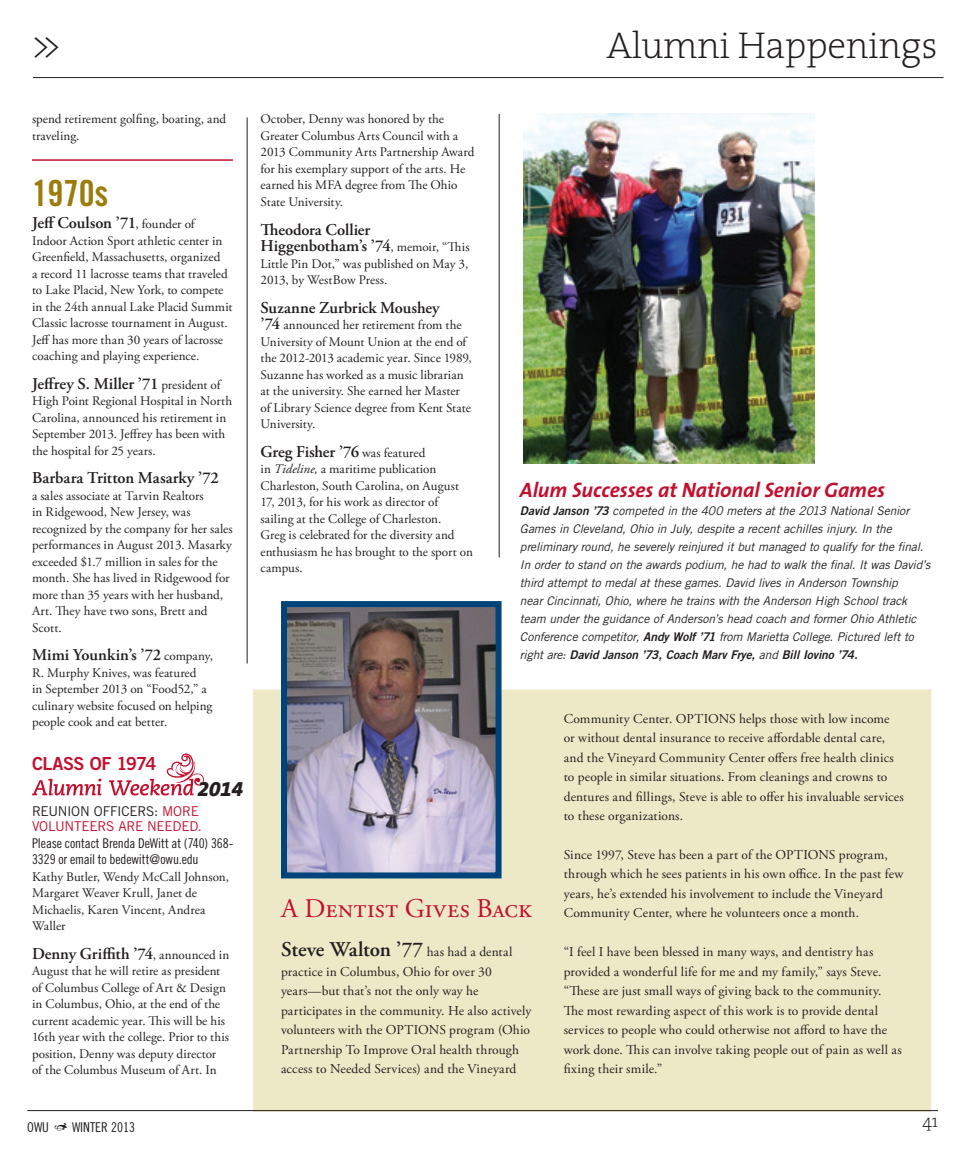
<style>
.page{position:relative;width:972px;height:1161px;background:#fff}
.page>*{position:absolute;margin:0;border:0;box-sizing:border-box;transform-origin:0 0}
.t1{font:200 37.5px "The Serif 2";letter-spacing:-.01em;color:#231f20}
.t2{font:36px "Trade Gothic LT Std Bd Cn 20";letter-spacing:-.01em;color:#9c7c0c}
.t3{font:27px "Adobe Garamond Pro";letter-spacing:.01em;color:#c3102f}
.t4{font:italic 800 21.3px "The Sans B8";color:#231f20}
.t5{font:italic 700 21px "The Sans B7";letter-spacing:-.005em;color:#c3102f}
.t6{font:600 21px "Adobe Garamond Pro";color:#231f20}
.t7{font:18px "Trade Gothic LT Std Bd 2";letter-spacing:-.04em;color:#c3102f}
.t8{font:200 18px "The Serif 2";color:#231f20}
.t9{font:600 16.5px/16.5px "Adobe Garamond Pro";letter-spacing:-.005em;color:#231f20}
.t10{font:13.5px/19.5px "Adobe Garamond Pro";color:#231f20}
.t11{font:13.5px/16.5px "Trade Gothic LT Std Cn 18";letter-spacing:-.005em;color:#231f20}
.t12{font:13.5px/15px "Trade Gothic LT Std";letter-spacing:-.02em;color:#c3102f}
.t13{font:13.2px/16.5px "Adobe Garamond Pro";letter-spacing:-.01em;color:#231f20}
.t14{font:italic 12px/18px "Trade Gothic LT Std";letter-spacing:-.01em;color:#231f20}
.t15{font:12px "Trade Gothic LT Std Bd 2 Obl";letter-spacing:-.005em;color:#231f20}
.s1{font-weight:400;font-size:13.2px}
.s2{color:#231f20}
.s3{font-weight:600;font-size:16.5px}
.s4{font-style:italic}
.s5{font-family:"Trade Gothic LT Std Bd 2 Obl";font-style:normal}
.s6{font-family:"Trade Gothic LT Std";font-style:italic}
.s7{font-weight:400;font-size:13.5px}
</style>
<div class="page">
<div style="left:253px;top:689px;width:678px;height:423px;background:#ede9c6;border:2px solid #f2e8ca"></div>
<hr style="left:33px;top:77px;width:911px;height:1px;background:#231f20">
<hr style="left:247px;top:117px;width:1px;height:546px;background:#231f20">
<svg style="left:32px;top:753px;width:172px;height:43px"></svg>
<hr style="left:499px;top:114px;width:1px;height:443px;background:#231f20">
<hr style="left:27px;top:1110px;width:911px;height:1px;background:#231f20">
<img style="left:524px;top:114px;width:291px;height:349px">
<img style="left:288px;top:608px;width:207px;height:263px">
<div style="left:281px;top:601px;width:221px;height:277px;border:6px solid #00447b"></div>
<hr style="left:32px;top:159px;width:201px;height:2px;background:#c3102f">
<h1 class="t1" style="left:31px;top:14px;width:31px">&gt;&gt;</h1>
<h1 class="t1" style="left:607px;top:14px;width:332px">Alumni Happenings</h1>
<p class="t13" style="left:32px;top:111px;width:196px">spend retirement golfing, boating, and traveling.</p>
<h2 class="t2" style="left:32px;top:171px;width:78px">1970s</h2>
<p class="t9" style="left:32px;top:215px;width:166px">Jeff Coulson ’71<span class="s1">, founder of</span></p>
<p class="t13" style="left:32px;top:233px;width:202px">Indoor Action Sport athletic center in Greenfield, Massachusetts, organized<br>a record 11 lacrosse teams that traveled to Lake Placid, New York, to compete in the 24th annual Lake Placid Summit Classic lacrosse tournament in August.<br>Jeff has more than 30 years of lacrosse coaching and playing experience.</p>
<p class="t9" style="left:32px;top:376px;width:191px">Jeffrey S. Miller ’71 <span class="s1">president of</span></p>
<p class="t13" style="left:32px;top:393px;width:202px">High Point Regional Hospital in North Carolina, announced his retirement in September 2013. Jeffrey has been with the hospital for 25 years.</p>
<p class="t9" style="left:32px;top:470px;width:188px">Barbara Tritton Masarky ’72</p>
<p class="t13" style="left:32px;top:488px;width:202px">a sales associate at Tarvin Realtors<br>in Ridgewood, New Jersey, was recognized by the company for her sales performances in August 2013. Masarky exceeded $1.7 million in sales for the month. She has lived in Ridgewood for more than 35 years with her husband,<br>Art. They have two sons, Brett and<br>Scott.</p>
<p class="t9" style="left:32px;top:647px;width:183px">Mimi Younkin’s ’72 <span class="s1">company,</span></p>
<p class="t13" style="left:32px;top:665px;width:182px">R. Murphy Knives, was featured<br>in September 2013 on “Food52,” a culinary website focused on helping people cook and eat better.</p>
<h3 class="t7" style="left:32px;top:752px;width:126px">CLASS OF 1974</h3>
<h3 class="t4" style="left:197px;top:777px;width:47px">2014</h3>
<p class="t12" style="left:32px;top:804px;width:171px"><span class="s2">REUNION OFFICERS:</span> MORE<br>VOLUNTEERS ARE NEEDED.</p>
<p class="t11" style="left:32px;top:835px;width:203px">Please contact Brenda DeWitt at (740) 368-<br>3329 or email to bedewitt@owu.edu</p>
<p class="t13" style="left:32px;top:869px;width:198px">Kathy Butler, Wendy McCall Johnson,<br>Margaret Weaver Krull, Janet de<br>Michaelis, Karen Vincent, Andrea<br>Waller</p>
<p class="t9" style="left:32px;top:946px;width:199px">Denny Griffith ’74<span class="s1">, announced in</span></p>
<p class="t13" style="left:32px;top:963px;width:199px">August that he will retire as president of Columbus College of Art &amp; Design in Columbus, Ohio, at the end of the current academic year. This will be his 16th year with the college. Prior to this position, Denny was deputy director of the Columbus Museum of Art. In</p>
<p class="t11" style="left:27px;top:1119px;width:23px">OWU</p>
<p class="t11" style="left:72px;top:1119px;width:7px">winter</p>
<p class="t11" style="left:111px;top:1119px;width:25px">2013</p>
<p class="t13" style="left:261px;top:112px;width:215px">October, Denny was honored by the Greater Columbus Arts Council with a 2013 Community Arts Partnership Award for his exemplary support of the arts. He earned his MFA degree from The Ohio State University.</p>
<p class="t9" style="left:261px;top:221px;width:211px">Theodora Collier<br>Higgenbotham’s ’74<span class="s1">, memoir, “This</span></p>
<p class="t13" style="left:261px;top:256px;width:209px">Little Pin Dot,” was published on May 3,<br>2013, by WestBow Press.</p>
<p class="t9" style="left:261px;top:299px;width:181px">Suzanne Zurbrick Moushey</p>
<p class="t13" style="left:261px;top:317px;width:213px"><span class="s3">’74</span> announced her retirement from the University of Mount Union at the end of the 2012-2013 academic year. Since 1989, Suzanne has worked as a music librarian at the university. She earned her Master of Library Science degree from Kent State University.</p>
<p class="t9" style="left:261px;top:443px;width:166px">Greg Fisher ’76 <span class="s1">was featured</span></p>
<p class="t13" style="left:261px;top:461px;width:214px">in <span class="s4">Tideline,</span> a maritime publication Charleston, South Carolina, on August 17, 2013, for his work as director of sailing at the College of Charleston.<br>Greg is celebrated for the diversity and enthusiasm he has brought to the sport on campus.</p>
<h3 class="t5" style="left:520px;top:479px;width:367px">Alum Successes at National Senior Games</h3>
<p class="t14" style="left:520px;top:502px;width:412px"><span class="s5">David Janson ’73</span> competed in the 400 meters at the 2013 National Senior Games in Cleveland, Ohio in July, despite a recent achilles injury. In the preliminary round, he severely reinjured it but managed to qualify for the final.<br>In order to stand on the awards podium, he had to walk the final. It was David’s third attempt to medal at these games. David lives in Anderson Township<br>near Cincinnati, Ohio, where he trains with the Anderson High School track team under the guidance of Anderson’s head coach and former Ohio Athletic Conference competitor, <span class="s5">Andy Wolf ’71</span> from Marietta College. Pictured left to</p>
<p class="t15" style="left:520px;top:647px;width:339px"><span class="s6">right are:</span> David Janson ’73, Coach Marv Frye, <span class="s6">and</span> Bill Iovino ’74.</p>
<h3 class="t3" style="left:281px;top:892px;width:252px">A Dentist Gives Back</h3>
<h3 class="t6" style="left:281px;top:937px;width:233px">Steve Walton ’77 <span class="s7">has had a dental</span></h3>
<p class="t10" style="left:281px;top:962px;width:252px">practice in Columbus, Ohio for over 30 years—but that’s not the only way he participates in the community. He also actively volunteers with the OPTIONS program (Ohio Partnership To Improve Oral health through access to Needed Services) and the Vineyard</p>
<p class="t10" style="left:564px;top:709px;width:342px">Community Center. OPTIONS helps those with low income<br>or without dental insurance to receive affordable dental care, and the Vineyard Community Center offers free health clinics to people in similar situations. From cleanings and crowns to dentures and fillings, Steve is able to offer his invaluable services to these organizations.</p>
<p class="t10" style="left:564px;top:845px;width:341px">Since 1997, Steve has been a part of the OPTIONS program, through which he sees patients in his own office. In the past few years, he’s extended his involvement to include the Vineyard Community Center, where he volunteers once a month.</p>
<p class="t10" style="left:564px;top:943px;width:339px">“I feel I have been blessed in many ways, and dentistry has provided a wonderful life for me and my family,” says Steve. “These are just small ways of giving back to the community.<br>The most rewarding aspect of this work is to provide dental services to people who could otherwise not afford to have the work done. This can involve taking people out of pain as well as fixing their smile.”</p>
<h3 class="t8" style="left:923px;top:1106px;width:17px">41</h3>
</div>
